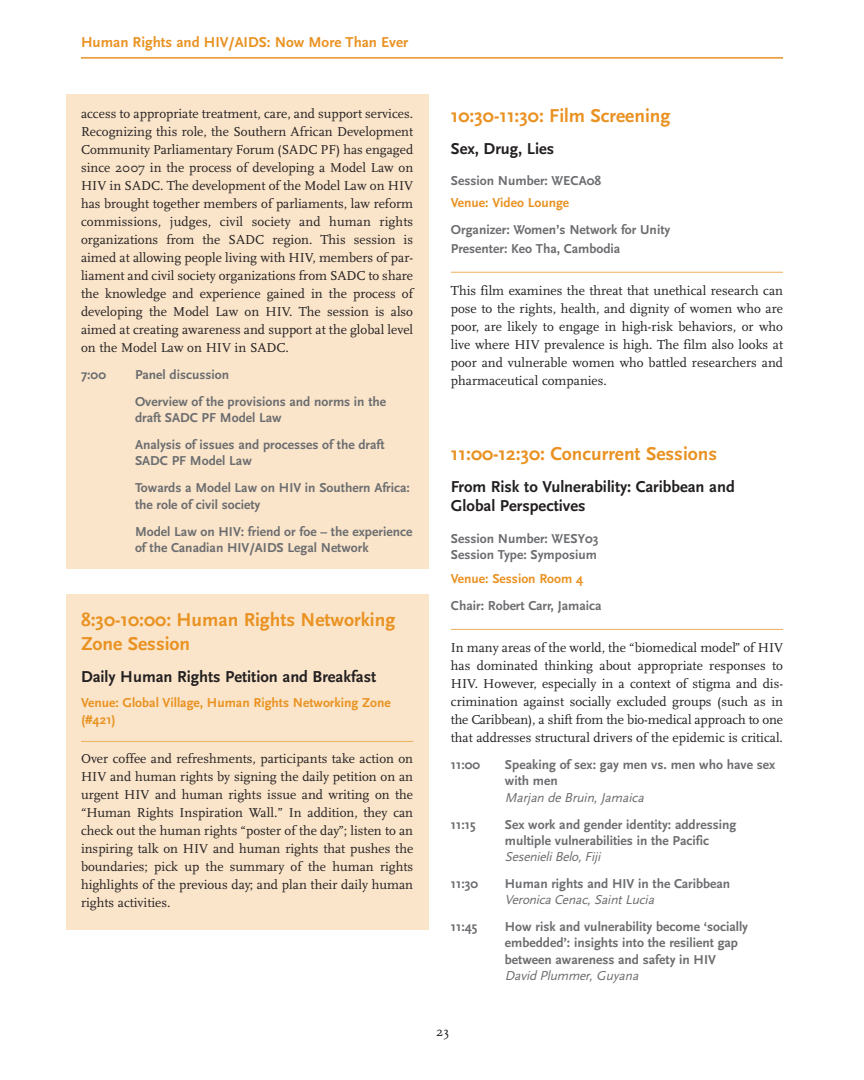
<style>
.page{position:relative;width:864px;height:1080px;background:#fff}
.page>*{position:absolute;margin:0;border:0;box-sizing:border-box;transform-origin:0 0}
.t1{font:700 19.5px/23.4px "Scala Sans";color:#e99222}
.t2{font:700 16.5px/19.8px "Scala Sans";color:#231f20}
.t3{font:700 15px "Scala Sans";color:#e99222}
.t4{font:13.5px/18px "Scala";color:#231f20;text-align:justify}
.t5{font:700 13.5px/16.2px "Scala Sans";color:#6c6d70}
.t6{font:700 13.5px/16.2px "Scala Sans";color:#e99222}
.t7{font:italic 13.5px "Scala Sans";letter-spacing:-.01em;color:#6c6d70}
</style>
<div class="page">
<div style="left:67px;top:94px;width:362px;height:475px;background:#fae5ca"></div>
<div style="left:67px;top:594px;width:362px;height:336px;background:#fae5ca"></div>
<hr style="left:81px;top:57px;width:702px;height:2px;background:#e99222">
<hr style="left:81px;top:741px;width:332px;height:1px;background:#efae60">
<hr style="left:451px;top:272px;width:332px;height:1px;background:#efae60">
<hr style="left:451px;top:629px;width:332px;height:1px;background:#efae60">
<p class="t3" style="left:81px;top:35px;width:329px">Human Rights and HIV/AIDS: Now More Than Ever</p>
<p class="t4" style="left:81px;top:106px;width:334px">access to appropriate treatment, care, and support services.<br>Recognizing this role, the Southern African Development Community Parliamentary Forum (SADC PF) has engaged since 2007 in the process of developing a Model Law on HIV in SADC. The development of the Model Law on HIV has brought together members of parliaments, law reform commissions, judges, civil society and human rights organizations from the SADC region. This session is aimed at allowing people living with HIV, members of par&shy;liament and civil society organizations from SADC to share the knowledge and experience gained in the process of developing the Model Law on HIV. The session is also aimed at creating awareness and support at the global level on the Model Law on HIV in SADC.</p>
<p class="t5" style="left:81px;top:367px;width:27px">7:00</p>
<p class="t5" style="left:135px;top:362px;width:253px;line-height:27px">Panel discussion<br>Overview of the provisions and norms in the</p>
<p class="t5" style="left:135px;top:405px;width:251px;line-height:27px">draft SADC PF Model Law<br>Analysis of issues and processes of the draft</p>
<p class="t5" style="left:135px;top:448px;width:277px;line-height:27px">SADC PF Model Law<br>Towards a Model Law on HIV in Southern Africa:</p>
<p class="t5" style="left:135px;top:491px;width:279px;line-height:27px">the role of civil society<br>Model Law on HIV: friend or foe – the experience</p>
<p class="t5" style="left:135px;top:540px;width:235px">of the Canadian HIV/AIDS Legal Network</p>
<h1 class="t1" style="left:81px;top:609px;width:316px">8:30-10:00: Human Rights Networking<br>Zone Session</h1>
<p class="t2" style="left:81px;top:667px;width:297px">Daily Human Rights Petition and Breakfast</p>
<p class="t6" style="left:81px;top:695px;width:311px">Venue: Global Village, Human Rights Networking Zone (#421)</p>
<p class="t4" style="left:81px;top:751px;width:334px">Over coffee and refreshments, participants take action on HIV and human rights by signing the daily petition on an urgent HIV and human rights issue and writing on the “Human Rights Inspiration Wall.” In addition, they can check out the human rights “poster of the day”; listen to an inspiring talk on HIV and human rights that pushes the boundaries; pick up the summary of the human rights highlights of the previous day; and plan their daily human rights activities.</p>
<h1 class="t1" style="left:451px;top:105px;width:221px">10:30-11:30: Film Screening</h1>
<p class="t2" style="left:451px;top:140px;width:105px">Sex, Drug, Lies</p>
<p class="t5" style="left:451px;top:173px;width:152px">Session Number: WECA08</p>
<p class="t6" style="left:451px;top:195px;width:120px">Venue: Video Lounge</p>
<p class="t5" style="left:451px;top:221px;width:221px;line-height:18.9px">Organizer: Women’s Network for Unity<br>Presenter: Keo Tha, Cambodia</p>
<p class="t4" style="left:451px;top:283px;width:334px">This film examines the threat that unethical research can pose to the rights, health, and dignity of women who are poor, are likely to engage in high-risk behaviors, or who live where HIV prevalence is high. The film also looks at poor and vulnerable women who battled researchers and pharmaceutical companies.</p>
<h1 class="t1" style="left:451px;top:442px;width:268px">11:00-12:30: Concurrent Sessions</h1>
<p class="t2" style="left:451px;top:477px;width:285px">From Risk to Vulnerability: Caribbean and<br>Global Perspectives</p>
<p class="t5" style="left:451px;top:531px;width:149px">Session Number: WESY03<br>Session Type: Symposium</p>
<p class="t6" style="left:451px;top:571px;width:134px">Venue: Session Room 4</p>
<p class="t5" style="left:451px;top:598px;width:152px">Chair: Robert Carr, Jamaica</p>
<p class="t4" style="left:451px;top:640px;width:334px">In many areas of the world, the “biomedical model” of HIV has dominated thinking about appropriate responses to HIV. However, especially in a context of stigma and dis&shy;crimination against socially excluded groups (such as in the Caribbean), a shift from the bio-medical approach to one that addresses structural drivers of the epidemic is critical.</p>
<p class="t5" style="left:451px;top:757px;width:31px">11:00</p>
<p class="t5" style="left:505px;top:757px;width:272px">Speaking of sex: gay men vs. men who have sex with men</p>
<p class="t7" style="left:505px;top:789px;width:143px">Marjan de Bruin, Jamaica</p>
<p class="t5" style="left:451px;top:817px;width:26px">11:15</p>
<p class="t5" style="left:505px;top:817px;width:233px">Sex work and gender identity: addressing multiple vulnerabilities in the Pacific</p>
<p class="t7" style="left:505px;top:849px;width:99px">Sesenieli Belo, Fiji</p>
<p class="t5" style="left:451px;top:876px;width:29px">11:30</p>
<p class="t5" style="left:505px;top:876px;width:227px">Human rights and HIV in the Caribbean</p>
<p class="t7" style="left:505px;top:892px;width:153px">Veronica Cenac, Saint Lucia</p>
<p class="t5" style="left:451px;top:919px;width:28px">11:45</p>
<p class="t5" style="left:505px;top:919px;width:245px">How risk and vulnerability become ‘socially embedded’: insights into the resilient gap between awareness and safety in HIV</p>
<p class="t7" style="left:505px;top:967px;width:137px">David Plummer, Guyana</p>
<p class="t4" style="left:436px;top:1024px;width:14px">23</p>
</div>
